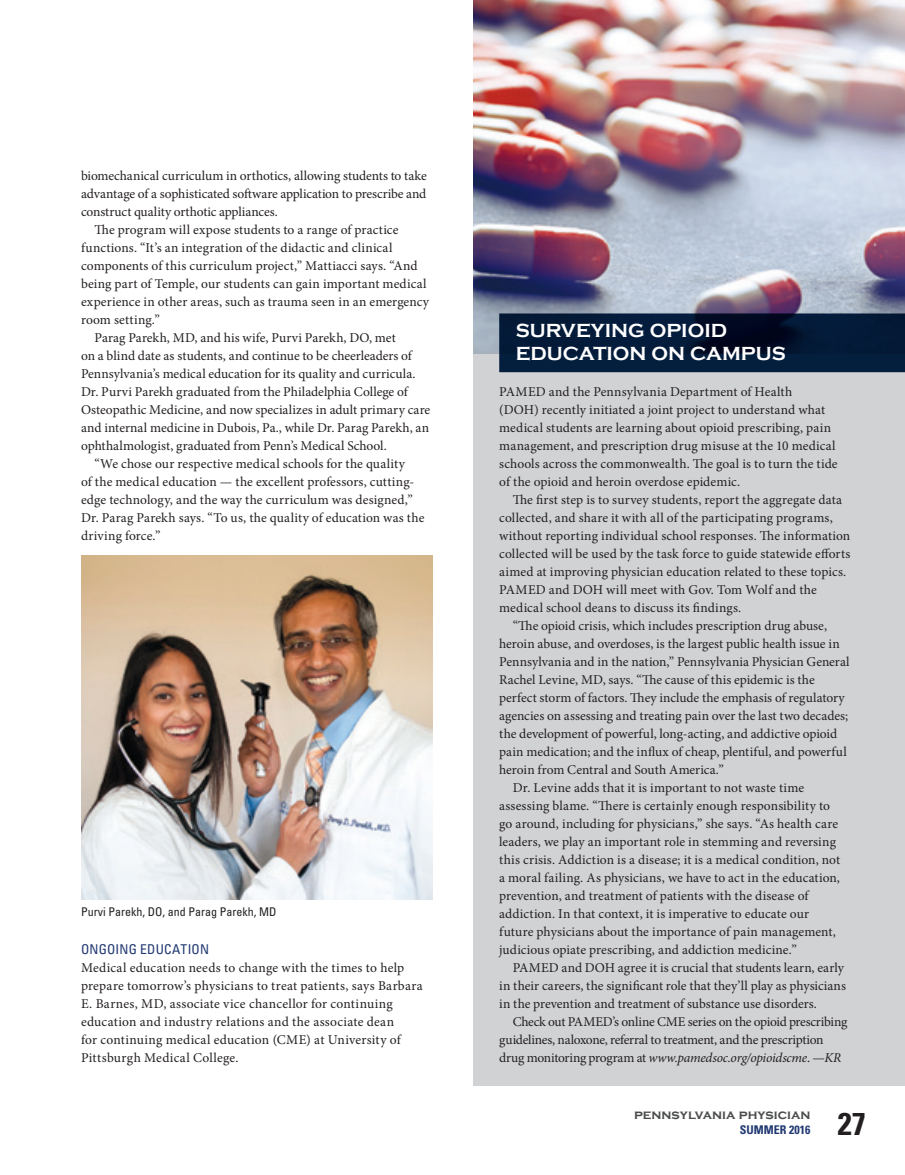
<style>
.page{position:relative;width:905px;height:1175px;background:#fff}
.page>*{position:absolute;margin:0;border:0;box-sizing:border-box;transform-origin:0 0}
.t1{font:700 condensed 31.5px "Univers";color:#231f20}
.COLUMN___Headline{font:700 19.5px/22.5px "Copperplate Gothic";color:#fff}
.BODY___indent{font:13.5px/18px "Minion Pro";letter-spacing:.005em;color:#231f20}
.BODY___no_indent{font:13.5px/18px "Minion Pro";letter-spacing:.01em;color:#231f20}
.BODY___indent-2{font:13.5px/18px "Minion Pro";letter-spacing:-.025em;color:#231f20}
.t2{font:700 13.5px "Copperplate Gothic";color:#4b4c4d}
.COLUMN___Subhead{font:condensed 13.5px "Univers";letter-spacing:.015em;color:#213972}
.Photo_Caption{font:condensed 12px "Univers";color:#231f20}
.t3{font:700 condensed 12px "Univers";color:#213972}
.s1{font-style:italic}
</style>
<div class="page">
<div style="left:473px;top:0;width:431px;height:1085px;background:#d1d2d4"></div>
<img style="left:81px;top:555px;width:351px;height:344px">
<img style="left:473px;top:0;width:431px;height:353px">
<svg style="left:499px;top:313px;width:405px;height:59px;background:#041a37"></svg>
<p class="BODY___indent" style="left:81px;top:167px;width:347px;text-align:justify">biomechanical curriculum in orthotics, allowing students to take advantage of a sophisticated software application to prescribe and construct quality orthotic appliances.</p>
<p class="BODY___indent" style="left:81px;top:221px;width:349px;text-indent:14px">The program will expose students to a range of practice functions. “It’s an integration of the didactic and clinical components of this curriculum project,” Mattiacci says. “And being part of Temple, our students can gain important medical experience in other areas, such as trauma seen in an emergency room setting.”</p>
<p class="BODY___indent" style="left:81px;top:329px;width:351px;text-indent:14px">Parag Parekh, MD, and his wife, Purvi Parekh, DO, met<br>on a blind date as students, and continue to be cheerleaders of Pennsylvania’s medical education for its quality and curricula.<br>Dr. Purvi Parekh graduated from the Philadelphia College of Osteopathic Medicine, and now specializes in adult primary care and internal medicine in Dubois, Pa., while Dr. Parag Parekh, an ophthalmologist, graduated from Penn’s Medical School.</p>
<p class="BODY___indent" style="left:81px;top:455px;width:345px;text-indent:14px">“We chose our respective medical schools for the quality<br>of the medical education — the excellent professors, cutting&shy;edge technology, and the way the curriculum was designed,” Dr. Parag Parekh says. “To us, the quality of education was the driving force.”</p>
<p class="Photo_Caption" style="left:81px;top:904px;width:197px">Purvi Parekh, DO, and Parag Parekh, MD</p>
<p class="COLUMN___Subhead" style="left:81px;top:941px;width:129px">ONGOING EDUCATION</p>
<p class="BODY___no_indent" style="left:81px;top:959px;width:343px">Medical education needs to change with the times to help prepare tomorrow’s physicians to treat patients, says Barbara E. Barnes, MD, associate vice chancellor for continuing education and industry relations and the associate dean<br>for continuing medical education (CME) at University of Pittsburgh Medical College.</p>
<p class="COLUMN___Headline" style="left:515px;top:320px;width:271px">SURVEYING OPIOID<br>EDUCATION ON CAMPUS</p>
<p class="BODY___no_indent" style="left:499px;top:383px;width:340px">PAMED and the Pennsylvania Department of Health<br>(DOH) recently initiated a joint project to understand what medical students are learning about opioid prescribing, pain management, and prescription drug misuse at the 10 medical schools across the commonwealth. The goal is to turn the tide of the opioid and heroin overdose epidemic.</p>
<p class="BODY___indent" style="left:499px;top:491px;width:352px;text-indent:14px">The first step is to survey students, report the aggregate data collected, and share it with all of the participating programs, without reporting individual school responses. The information collected will be used by the task force to guide statewide efforts aimed at improving physician education related to these topics.<br>PAMED and DOH will meet with Gov. Tom Wolf and the medical school deans to discuss its findings.</p>
<p class="BODY___indent" style="left:499px;top:617px;width:352px;text-indent:14px">“The opioid crisis, which includes prescription drug abuse, heroin abuse, and overdoses, is the largest public health issue in Pennsylvania and in the nation,” Pennsylvania Physician General Rachel Levine, MD, says. “The cause of this epidemic is the perfect storm of factors. They include the emphasis of regulatory agencies on assessing and treating pain over the last two decades; the development of powerful, long-acting, and addictive opioid pain medication; and the influx of cheap, plentiful, and powerful heroin from Central and South America.”</p>
<p class="BODY___indent" style="left:499px;top:779px;width:342px;text-indent:14px">Dr. Levine adds that it is important to not waste time assessing blame. “There is certainly enough responsibility to go around, including for physicians,” she says. “As health care leaders, we play an important role in stemming and reversing this crisis. Addiction is a disease; it is a medical condition, not a moral failing. As physicians, we have to act in the education, prevention, and treatment of patients with the disease of addiction. In that context, it is imperative to educate our future physicians about the importance of pain management, judicious opiate prescribing, and addiction medicine.”</p>
<p class="BODY___indent" style="left:499px;top:959px;width:348px;text-indent:14px">PAMED and DOH agree it is crucial that students learn, early in their careers, the significant role that they’ll play as physicians in the prevention and treatment of substance use disorders.</p>
<p class="BODY___indent-2" style="left:499px;top:1013px;width:350px;text-indent:14px">Check out PAMED’s online CME series on the opioid prescribing guidelines, naloxone, referral to treatment, and the prescription drug monitoring program at <span class="s1">www.pamedsoc.org/opioidscme</span>. —<span class="s1">KR</span></p>
<p class="t2" style="left:634px;top:1107px;width:178px">pennsylvania physician</p>
<p class="t3" style="left:739px;top:1122px;width:72px">SUMMER 2016</p>
<h1 class="t1" style="left:838px;top:1104px;width:29px">27</h1>
</div>
